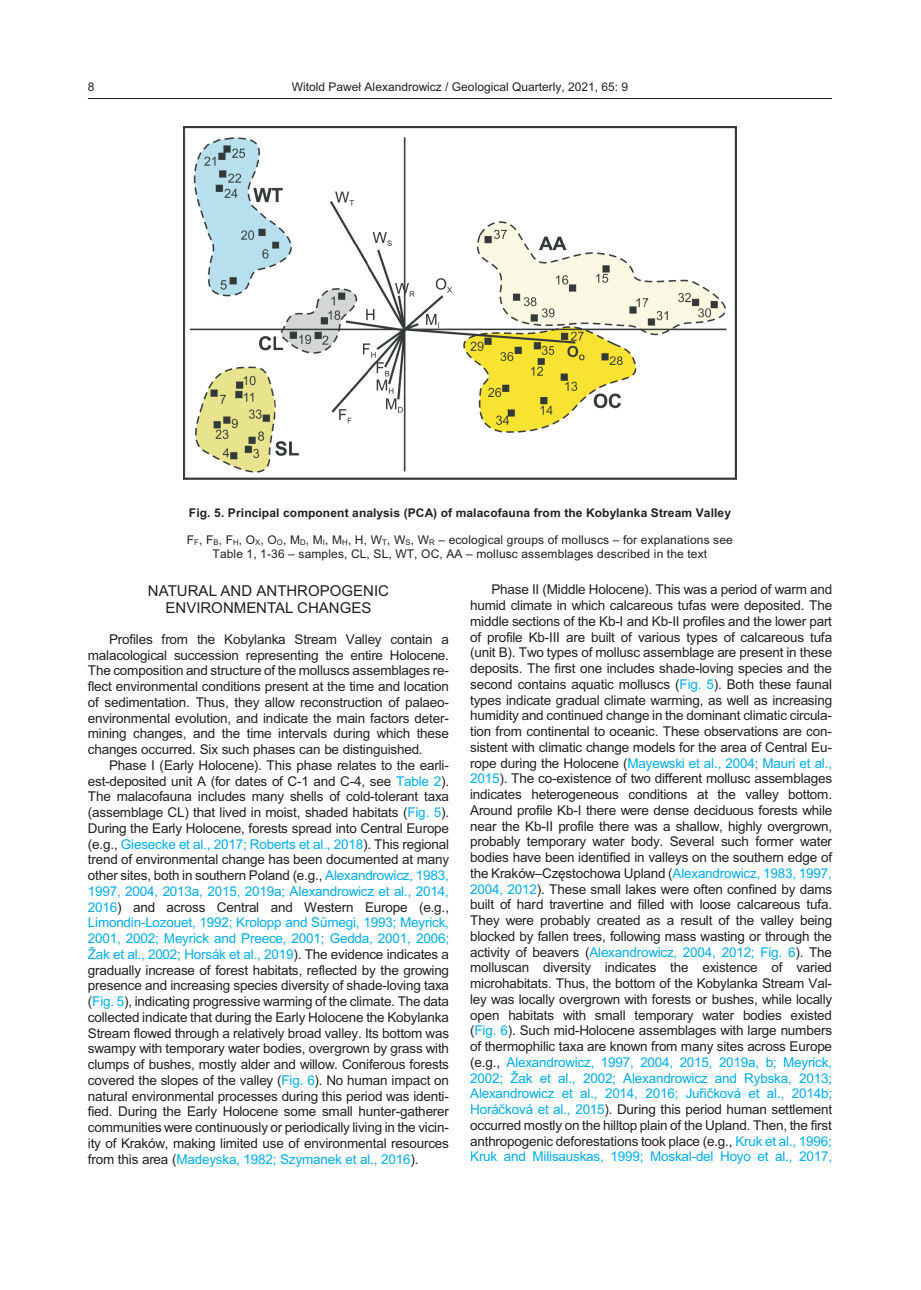
<style>
.page{position:relative;width:921px;height:1290px;background:#fff}
.page>*{position:absolute;margin:0;border:0;box-sizing:border-box;transform-origin:0 0}
.t1{font:15px/17.5px "Arial";letter-spacing:.005em;color:#231f20;text-align:center}
.t2{font:13.5px/15.8px "Arial";letter-spacing:-.015em;color:#231f20;text-align:justify}
.t3{font:12px/14px "Arial";letter-spacing:.01em;color:#231f20;text-align:center}
.t4{font:700 12px "Arial";letter-spacing:.01em;color:#231f20}
.s1{color:#00aeef}
</style>
<div class="page">
<hr style="left:88px;top:98px;width:744px;height:1px;background:#231f20">
<img style="left:184px;top:126px;width:552px;height:353px">
<p class="t3" style="left:88px;top:81px;width:8px">8</p>
<p class="t3" style="left:292px;top:81px;width:338px">Witold Pawe³ Alexandrowicz / Geo log i cal Quar terly, 2021, 65: 9</p>
<p class="t4" style="left:189px;top:508px;width:544px">Fig. 5. Prin ci pal com po nent anal y sis (PCA) of malacofauna from the Kobylanka Stream Val ley</p>
<p class="t3" style="left:187px;top:534px;width:548px">F<sub>F</sub>, F<sub>B</sub>, F<sub>H</sub>, O<sub>X</sub>, O<sub>O</sub>, M<sub>D</sub>, M<sub>I</sub>, M<sub>H</sub>, H, W<sub>T</sub>, W<sub>S</sub>, W<sub>R</sub> – eco log i cal groups of molluscs – for ex pla na tions see<br>Ta ble 1, 1-36 – sam ples, CL, SL, WT, OC, AA – mol lusc as sem blages de scribed in the text</p>
<p class="t1" style="left:148px;top:583px;width:242px">NATURAL AND ANTHROPOGENIC<br>ENVIRONMENTAL CHANGES</p>
<p class="t2" style="left:88px;top:632px;width:363px;text-indent:21px">Pro files from the Kobylanka Stream Val ley con tain a malacological suc ces sion rep re sent ing the en tire Ho lo cene.<br>The com po si tion and struc ture of the mol luscs as sem blages re - flect en vi ron men tal con di tions pres ent at the time and lo ca tion of sed i men ta tion. Thus, they al low re con struc tion of palaeo - environmental evo lu tion, and in di cate the main fac tors de ter - min ing changes, and the time in ter vals dur ing which these changes oc curred. Six such phases can be dis tin guished.</p>
<p class="t2" style="left:88px;top:758px;width:363px;text-indent:21px">Phase I (Early Ho lo cene). This phase re lates to the ear li - est-de pos ited unit A (for dates of C-1 and C-4, see <span class="s1">Ta ble 2</span>).<br>The malacofauna in cludes many shells of cold-tol er ant taxa (as sem blage CL) that lived in moist, shaded hab i tats (<span class="s1">Fig. 5</span>).<br>Dur ing the Early Ho lo cene, for ests spread into Cen tral Eu rope (e.g., <span class="s1">Giesecke et al., 2017; Rob erts et al., 2018</span>). This re gional trend of en vi ron men tal change has been doc u mented at many other sites, both in south ern Po land (e.g., <span class="s1">Alexandrowicz, 1983, 1997, 2004, 2013a, 2015, 2019a; Alexandrowicz et al., 2014, 2016</span>) and across Cen tral and West ern Eu rope (e.g., <span class="s1">Limondin-Lozouet, 1992; Krolopp and Sümegi, 1993; Meyrick, 2001, 2002; Meyrick and Preece, 2001; Gedda, 2001, 2006; Žak et al., 2002; Horsák et al., 2019</span>). The ev i dence in di cates a grad u ally in crease of for est hab i tats, re flected by the grow ing pres ence and in creas ing spe cies di ver sity of shade-lov ing taxa (<span class="s1">Fig. 5</span>), in di cat ing pro gres sive warm ing of the cli mate. The data col lected in di cate that dur ing the Early Ho lo cene the Kobylanka Stream flowed through a rel a tively broad val ley. Its bot tom was swampy with tem po rary wa ter bod ies, over grown by grass with clumps of bushes, mostly al der and wil low. Co nif er ous for ests cov ered the slopes of the val ley (<span class="s1">Fig. 6</span>). No hu man im pact on nat u ral en vi ron men tal pro cesses dur ing this pe riod was iden ti - fied. Dur ing the Early Ho lo cene some small hunter-gath erer com mu ni ties were con tin u ously or pe ri od i cally liv ing in the vi cin - ity of Kraków, mak ing lim ited use of en vi ron men tal re sources from this area (<span class="s1">Madeyska, 1982; Szymanek et al., 2016</span>).</p>
<p class="t2" style="left:470px;top:583px;width:364px;text-indent:21px">Phase II (Mid dle Ho lo cene). This was a pe riod of warm and hu mid cli mate in which cal car e ous tufas were de pos ited. The mid dle sec tions of the Kb-I and Kb-II pro files and the lower part of pro file Kb-III are built of var i ous types of cal car e ous tufa (unit B). Two types of mol lusc as sem blage are pres ent in these de pos its. The first one in cludes shade-lov ing spe cies and the sec ond con tains aquatic molluscs (<span class="s1">Fig. 5</span>). Both these fau nal types in di cate grad ual cli mate warm ing, as well as in creas ing hu mid ity and con tin ued change in the dom i nant cli ma tic cir cu la - tion from con ti nen tal to oce anic. These ob ser va tions are con - sis tent with cli ma tic change mod els for the area of Cen tral Eu - rope dur ing the Ho lo cene (<span class="s1">Mayewski et al., 2004; Mauri et al., 2015</span>). The co-ex is tence of two dif fer ent mol lusc as sem blages in di cates het er o ge neous con di tions at the val ley bot tom.<br>Around pro file Kb-I there were dense de cid u ous for ests while near the Kb-II pro file there was a shal low, highly over grown, prob a bly tem po rary wa ter body. Sev eral such for mer wa ter bod ies have been iden ti fied in val leys on the south ern edge of the Kraków–Czêstochowa Up land (<span class="s1">Alexandrowicz, 1983, 1997, 2004, 2012</span>). These small lakes were of ten con fined by dams built of hard trav er tine and filled with loose cal car e ous tufa.<br>They were prob a bly cre ated as a re sult of the val ley be ing blocked by fallen trees, fol low ing mass wast ing or through the ac tiv ity of bea vers (<span class="s1">Alexandrowicz, 2004, 2012; Fig. 6</span>). The mol lus can di ver sity in di cates the ex is tence of var ied microhabitats. Thus, the bot tom of the Kobylanka Stream Val - ley was lo cally over grown with for ests or bushes, while lo cally open hab i tats with small tem po rary wa ter bod ies ex isted (<span class="s1">Fig. 6</span>). Such mid-Ho lo cene as sem blages with large num bers of thermophilic taxa are known from many sites across Eu rope (e.g., <span class="s1">Alexandrowicz, 1997, 2004, 2015, 2019a, b; Meyrick, 2002; Žak et al., 2002; Alexandrowicz and Rybska, 2013; Alexandrowicz et al., 2014, 2016; Juøièková et al., 2014b; Horáèková et al., 2015</span>). Dur ing this pe riod hu man set tle ment oc curred mostly on the hill top plain of the Up land. Then, the first anthropogenic deforestations took place (e.g., <span class="s1">Kruk et al., 1996; Kruk and Milisauskas, 1999; Moskal-del Hoyo et al., 2017,</span></p>
</div>
